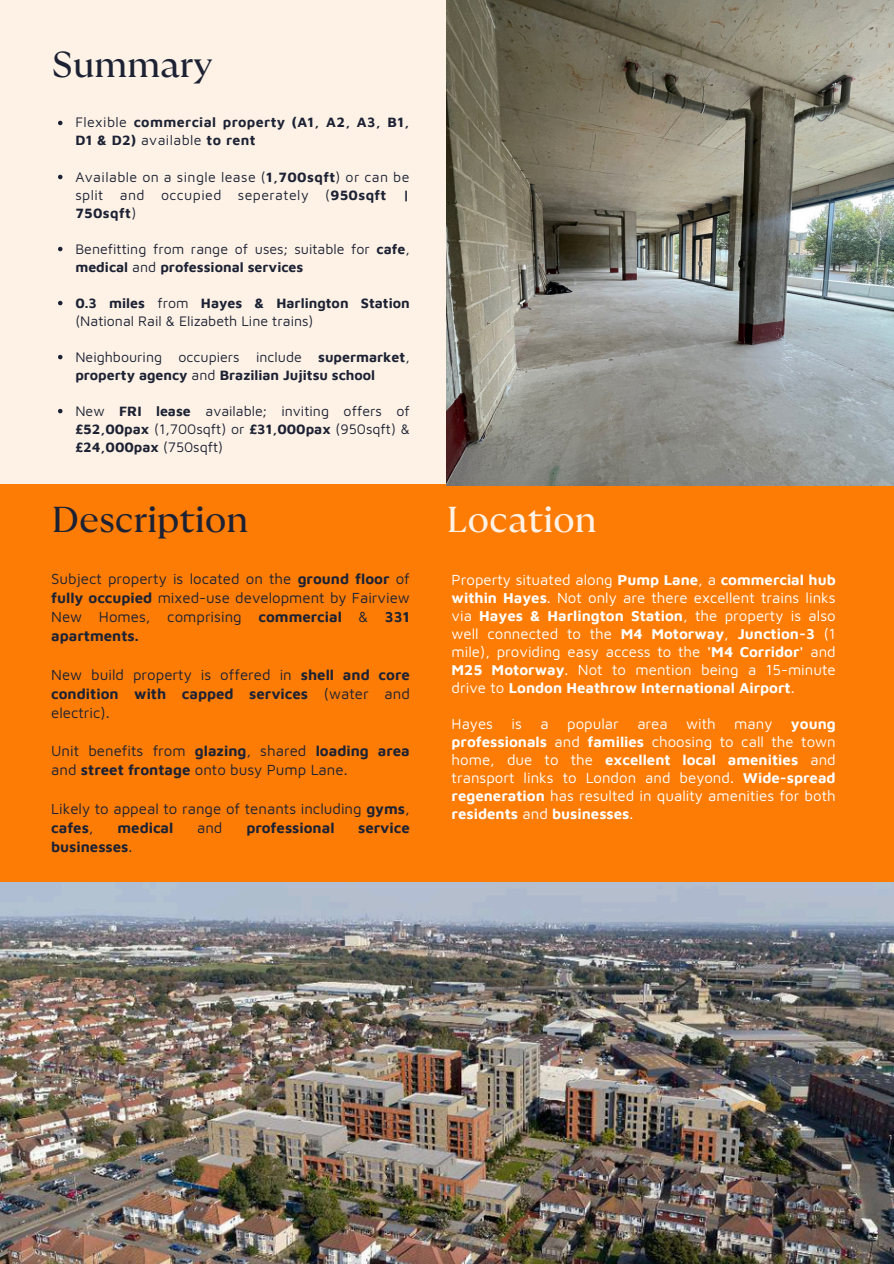
<style>
.page{position:relative;width:894px;height:1264px;background:#fff}
.page>*{position:absolute;margin:0;border:0;box-sizing:border-box;transform-origin:0 0}
.t1{font:36px "GT Ultra Fine";color:#1c2234}
.t2{font:36px "GT Ultra Fine";color:#fef2e6}
.t3{font:15px/18px "Maven Pro";color:#fff;text-align:justify}
.t4{font:15px/19.2px "Maven Pro";color:#1c2234;text-align:justify}
.t5{font:700 15px "Maven Pro";color:#1c2234}
.t6{font:14.25px/18px "Maven Pro";color:#1c2234;text-align:justify}
.t7{font:700 14.25px/18px "Maven Pro";color:#1c2234}
.t8{font:700 14.25px/18px "Maven Pro";letter-spacing:.03em;color:#1c2234}
.s1{font-weight:400}
.s2{font-weight:700}
</style>
<div class="page">
<div style="left:0;top:0;width:461px;height:502px;background:#fef2e6"></div>
<div style="left:0;top:483px;width:893px;height:447px;background:#fd7c05"></div>
<img style="left:446px;top:0;width:447px;height:485px">
<svg style="left:58px;top:121px;width:4px;height:4px"></svg>
<svg style="left:58px;top:175px;width:4px;height:4px"></svg>
<svg style="left:58px;top:247px;width:4px;height:4px"></svg>
<svg style="left:58px;top:301px;width:4px;height:4px"></svg>
<svg style="left:58px;top:355px;width:4px;height:4px"></svg>
<svg style="left:58px;top:409px;width:4px;height:4px"></svg>
<img style="left:0;top:883px;width:893px;height:380px">
<h2 class="t1" style="left:52px;top:47px;width:162px">Summary</h2>
<p class="t8" style="left:75px;top:113px;width:335px"><span class="s1">Flexible</span> commercial property (A1, A2, A3, B1,<br>D1 &amp; D2) <span class="s1">available</span> to rent</p>
<p class="t6" style="left:75px;top:167px;width:335px">Available on a single lease (<span class="s2">1,700sqft</span>) or can be split and occupied seperately (<span class="s2">950sqft | 750sqft</span>)</p>
<h1 class="t6" style="left:75px;top:239px;width:336px">Benefitting from range of uses; suitable for <span class="s2">cafe</span>, <span class="s2">medical</span> and <span class="s2">professional services</span></h1>
<h1 class="t6" style="left:75px;top:293px;width:336px"><span class="s2">0.3 miles</span> from <span class="s2">Hayes &amp; Harlington Station </span>(National Rail &amp; Elizabeth Line trains)</h1>
<h2 class="t7" style="left:75px;top:347px;width:336px"><span class="s1">Neighbouring occupiers include</span> supermarket<span class="s1">, </span>property agency <span class="s1">and</span> Brazilian Jujitsu school</h2>
<h2 class="t6" style="left:75px;top:401px;width:336px">New <span class="s2">FRI lease</span> available; inviting offers of <span class="s2">£52,00pax</span> (1,700sqft) or <span class="s2">£31,000pax</span> (950sqft) &amp; <span class="s2">£24,000pax</span> (750sqft)</h2>
<h2 class="t1" style="left:52px;top:502px;width:198px">Description</h2>
<h2 class="t2" style="left:446px;top:502px;width:151px">Location</h2>
<h2 class="t3" style="left:451px;top:570px;width:385px">Property situated along <span class="s2">Pump Lane</span>, a <span class="s2">commercial hub within Hayes</span>. Not only are there excellent trains links via <span class="s2">Hayes &amp; Harlington Station</span>, the property is also well connected to the <span class="s2">M4 Motorway</span>, <span class="s2">Junction-3</span> (1 mile), providing easy access to the <span class="s2">'M4 Corridor'</span> and <span class="s2">M25 Motorway</span>. Not to mention being a 15-minute drive to <span class="s2">London Heathrow International Airport</span>.</h2>
<p class="t3" style="left:451px;top:714px;width:385px">Hayes is a popular area with many <span class="s2">young professionals</span> and <span class="s2">families</span> choosing to call the town home, due to the <span class="s2">excellent local amenities</span> and transport links to London and beyond. <span class="s2">Wide-spread regeneration</span> has resulted in quality amenities for both <span class="s2">residents</span> and <span class="s2">businesses</span>.</p>
<p class="t4" style="left:51px;top:568px;width:360px">Subject property is located on the <span class="s2">ground floor</span> of <span class="s2">fully occupied</span> mixed-use development by Fairview New Homes, comprising <span class="s2">commercial</span> &amp; <span class="s2">331 apartments.</span></p>
<p class="t4" style="left:51px;top:664px;width:360px">New build property is offered in <span class="s2">shell and core condition with capped services</span> (water and electric).</p>
<p class="t4" style="left:51px;top:741px;width:360px">Unit benefits from <span class="s2">glazing</span>, shared <span class="s2">loading area </span>and <span class="s2">street frontage</span> onto busy Pump Lane.</p>
<p class="t4" style="left:51px;top:798px;width:360px">Likely to appeal to range of tenants including <span class="s2">gyms</span>, <span class="s2">cafes</span>,</p>
<p class="t5" style="left:117px;top:818px;width:57px">medical</p>
<p class="t4" style="left:197px;top:817px;width:27px">and</p>
<p class="t5" style="left:246px;top:818px;width:90px">professional</p>
<p class="t5" style="left:358px;top:818px;width:53px">service</p>
<p class="t5" style="left:51px;top:837px;width:83px">businesses<span class="s1">.</span></p>
</div>
